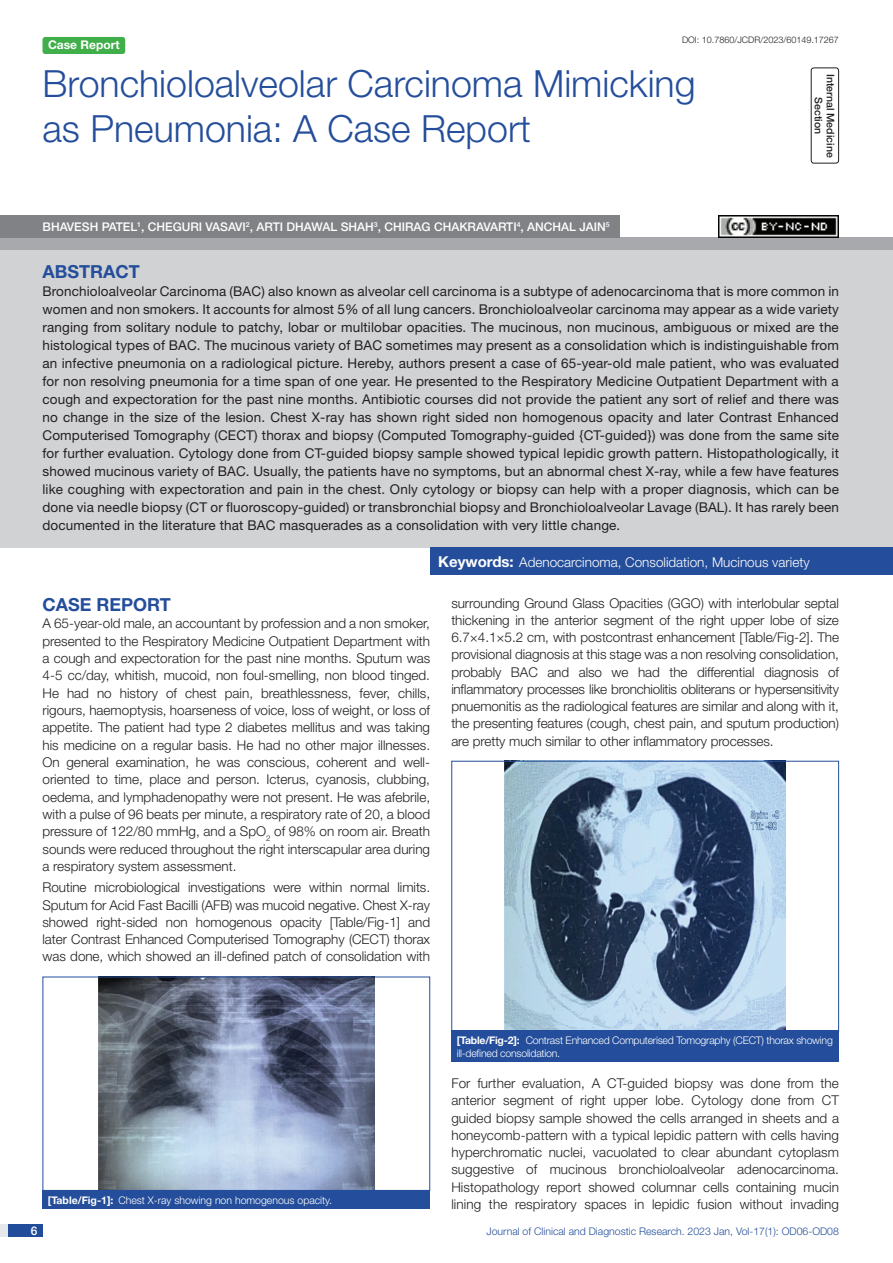
<style>
.page{position:relative;width:893px;height:1263px;background:#fff}
.page>*{position:absolute;margin:0;border:0;box-sizing:border-box;transform-origin:0 0}
.t1{font:300 37.5px "Helvetica Neue";color:#244e9b}
.Heading{font:700 18px "Helvetica Neue";color:#244e9b}
.Abstract_head{font:700 18px "Helvetica Neue";color:#244e9b}
.Body_text{font:300 13.5px/17.2px "Helvetica Neue";letter-spacing:-.005em;color:#231f20;text-align:justify}
.Abstract_Text{font:13.5px/18px "Helvetica Neue";letter-spacing:.01em;color:#231f20;text-align:justify}
.Key_words{font:300 13.5px "Helvetica Neue";color:#fff}
.Author{font:500 12px "Helvetica Neue";color:#fff}
.t2{font:700 12px "Helvetica Neue";color:#fff}
.TABLE_FIG{font:300 10.5px/12.6px "Helvetica Neue";letter-spacing:-.02em;color:#fff}
.t3{font:300 10.5px "Helvetica Neue";color:#244e9b}
.TABLE_FIG-2{font:300 10.5px "Helvetica Neue";color:#fff}
.section{font:500 10.5px "Helvetica Neue";color:#231f20}
.DOI{font:300 9px "Helvetica Neue";color:#231f20}
.s1{font-weight:700;font-size:15px}
.s2{font-weight:700}
</style>
<div class="page">
<div style="left:0;top:1224px;width:43px;height:13px;background:#e6e7e9"></div>
<div style="left:8px;top:1224px;width:35px;height:13px;background:#214c99"></div>
<div style="left:811px;top:67px;width:28px;height:96px;border:1px solid #231f20;border-radius:3px"></div>
<div style="left:43px;top:37px;width:82px;height:17px;background:#40ae49;border-radius:3px"></div>
<div style="left:0;top:238px;width:893px;height:12px;background:#a8a9ad"></div>
<div style="left:0;top:215px;width:619px;height:23px;background:#808285"></div>
<div style="left:0;top:250px;width:893px;height:297px;background:#d1d2d4"></div>
<div style="left:430px;top:547px;width:463px;height:28px;background:#244e9b"></div>
<img style="left:98px;top:979px;width:276px;height:210px">
<div style="left:43px;top:977px;width:387px;height:214px;border:1px solid #244e9b"></div>
<div style="left:43px;top:1190px;width:387px;height:19px;background:#244e9b"></div>
<img style="left:504px;top:763px;width:282px;height:267px">
<div style="left:451px;top:1030px;width:388px;height:32px;background:#244e9b"></div>
<img style="left:719px;top:215px;width:120px;height:23px">
<p class="DOI" style="left:682px;top:35px;width:158px">DOI: 10.7860/JCDR/2023/60149.17267</p>
<p class="section" style="left:837px;top:74px;width:85px;rotate:90deg">INTERNAL MEDICINE</p>
<p class="t2" style="left:48px;top:37px;width:73px">Case Report</p>
<p class="t1" style="left:43px;top:61px;width:655px">Bronchioloalveolar Carcinoma Mimicking</p>
<p class="section" style="left:825px;top:97px;width:38px;rotate:90deg">SECTION</p>
<p class="t1" style="left:43px;top:106px;width:490px">as Pneumonia: A Case Report</p>
<p class="Author" style="left:43px;top:220px;width:569px">BHAVESH PATEL<sup>1</sup>, CHEGURI VASAVI <sup>2</sup>, ARTI DHAWAL SHAH<sup>3</sup>, CHIRAG CHAKRAVARTI <sup>4</sup>, ANC HAL JAIN<sup>5</sup></p>
<p class="Abstract_head" style="left:43px;top:261px;width:99px">ABSTRACT</p>
<p class="Abstract_Text" style="left:43px;top:282px;width:798px">Bronchioloalveolar Carcinoma (BAC) also known as alveolar cell carcinoma is a subtype of adenocarcinoma that is more common in women and non smokers. It accounts for almost 5% of all lung cancers. Bronchioloalveolar carcinoma may appear as a wide variety ranging from solitary nodule to patchy, lobar or multilobar opacities. The mucinous, non mucinous, ambiguous or mixed are the histological types of BAC. The mucinous variety of BAC sometimes may present as a consolidation which is indistinguishable from an infective pneumonia on a radiological picture. Hereby, authors present a case of 65-year-old male patient, who was evaluated for non resolving pneumonia for a time span of one year. He presented to the Respiratory Medicine Outpatient Department with a cough and expectoration for the past nine months. Antibiotic courses did not provide the patient any sort of relief and there was no change in the size of the lesion. Chest X-ray has shown right sided non homogenous opacity and later Contrast Enhanced Computerised Tomography (CECT) thorax and biopsy (Computed Tomography-guided {CT-guided}) was done from the same site for further evaluation. Cytology done from CT-guided biopsy sample showed typical lepidic growth pattern. Histopathologically, it showed mucinous variety of BAC. Usually, the patients have no symptoms, but an abnormal chest X-ray, while a few have features like coughing with expectoration and pain in the chest. Only cytology or biopsy can help with a proper diagnosis, which can be done via needle biopsy (CT or fluoroscopy-guided) or transbronchial biopsy and Bronchioloalveolar Lavage (BAL). It has rarely been documented in the literature that BAC masquerades as a consolidation with very little change.</p>
<p class="Key_words" style="left:438px;top:554px;width:373px"><span class="s1">Keywords:</span> Adenocarcinoma, Consolidation, Mucinous variety</p>
<p class="Heading" style="left:43px;top:593px;width:130px">CASE REPORT</p>
<p class="Body_text" style="left:43px;top:615px;width:389px">A 65-year-old male, an accountant by profession and a non smoker, presented to the Respiratory Medicine Outpatient Department with a cough and expectoration for the past nine months. Sputum was 4-5 cc/day, whitish, mucoid, non foul-smelling, non blood tinged.<br>He had no history of chest pain, breathlessness, fever, chills, rigours, haemoptysis, hoarseness of voice, loss of weight, or loss of appetite. The patient had type 2 diabetes mellitus and was taking his medicine on a regular basis. He had no other major illnesses.<br>On general examination, he was conscious, coherent and well&shy;oriented to time, place and person. Icterus, cyanosis, clubbing, oedema, and lymphadenopathy were not present. He was afebrile, with a pulse of 96 beats per minute, a respiratory rate of 20, a blood pressure of 122/80 mmHg, and a SpO<sub>2</sub> of 98% on room air. Breath sounds were reduced throughout the right interscapular area during a respiratory system assessment.</p>
<p class="Body_text" style="left:43px;top:879px;width:389px">Routine microbiological investigations were within normal limits.<br>Sputum for Acid Fast Bacilli (AFB) was mucoid negative. Chest X-ray showed right-sided non homogenous opacity [Table/Fig-1] and later Contrast Enhanced Computerised Tomography (CECT) thorax was done, which showed an ill-defined patch of consolidation with</p>
<p class="Body_text" style="left:451px;top:594px;width:389px">surrounding Ground Glass Opacities (GGO) with interlobular septal thickening in the anterior segment of the right upper lobe of size 6.7×4.1×5.2 cm, with postcontrast enhancement [Table/Fig-2]. The provisional diagnosis at this stage was a non resolving consolidation, probably BAC and also we had the differential diagnosis of inflammatory processes like bronchiolitis obliterans or hypersensitivity pnuemonitis as the radiological features are similar and along with it, the presenting features (cough, chest pain, and sputum production) are pretty much similar to other inflammatory processes.</p>
<p class="TABLE_FIG-2" style="left:48px;top:1193px;width:286px"><span class="s2">[Table/Fig-1]:</span> Chest X-ray showing non homogenous opacity.</p>
<p class="TABLE_FIG" style="left:457px;top:1034px;width:378px"><span class="s2">[Table/Fig-2]:</span> Contrast Enhanced Computerised Tomography (CECT) thorax showing ill-defined consolidation.</p>
<p class="Body_text" style="left:451px;top:1074px;width:389px">For further evaluation, A CT-guided biopsy was done from the anterior segment of right upper lobe. Cytology done from CT guided biopsy sample showed the cells arranged in sheets and a honeycomb-pattern with a typical lepidic pattern with cells having hyperchromatic nuclei, vacuolated to clear abundant cytoplasm suggestive of mucinous bronchioloalveolar adenocarcinoma.<br>Histopathology report showed columnar cells containing mucin lining the respiratory spaces in lepidic fusion without invading</p>
<p class="Author" style="left:31px;top:1223px;width:8px">6</p>
<p class="t3" style="left:486px;top:1225px;width:354px">Journal of Clinical and Diagnostic Research. 2023 Jan, Vol-17(1): OD06-OD08</p>
</div>
